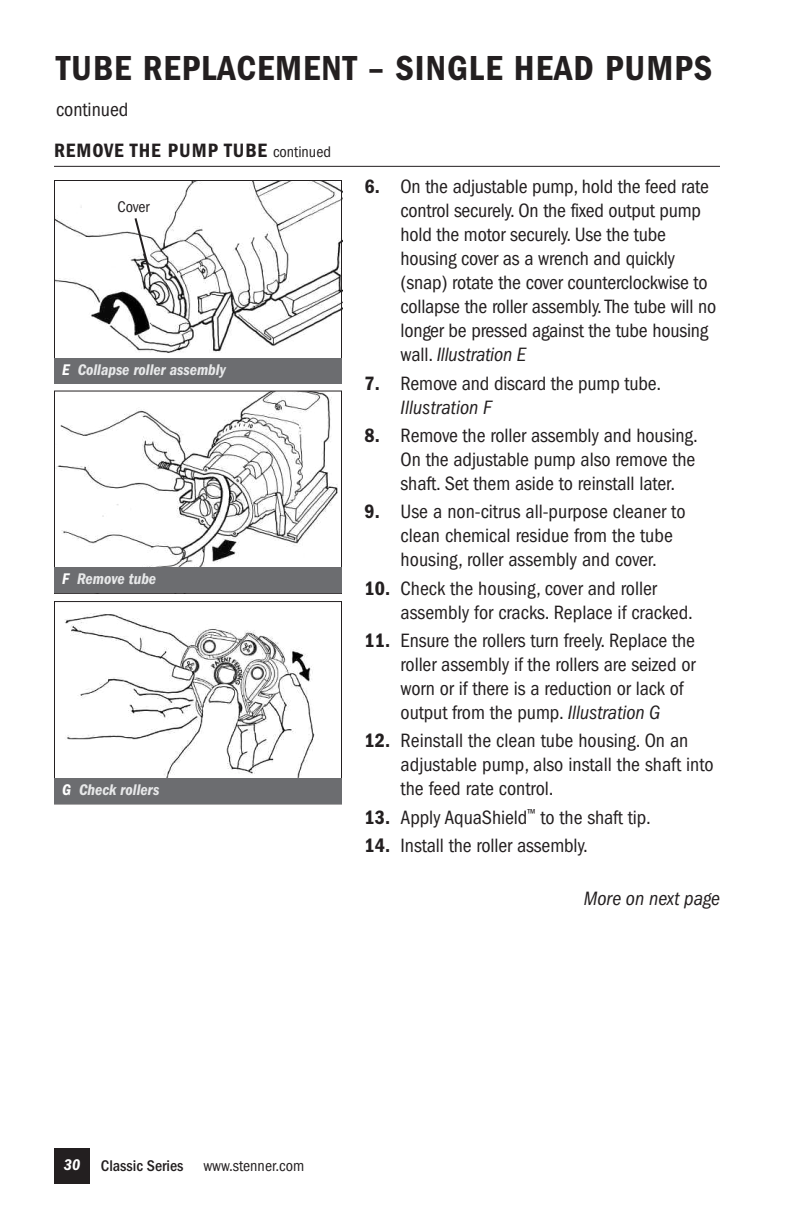
<style>
.page{position:relative;width:792px;height:1224px;background:#fff}
.page>*{position:absolute;margin:0;border:0;box-sizing:border-box;transform-origin:0 0}
.t1{font:600 condensed 36px "Franklin Gothic";letter-spacing:.03em;color:#231f20}
.t2{font:condensed 20px/24px "Franklin Gothic";letter-spacing:-.005em;color:#231f20}
.t3{font:600 condensed 20px "Franklin Gothic";letter-spacing:.05em;color:#231f20}
.t4{font:italic condensed 20px "Franklin Gothic";color:#231f20}
.t5{font:italic 600 condensed 16px "Franklin Gothic";color:#e7e8e9}
.t6{font:condensed 16px "Franklin Gothic";color:#231f20}
.t7{font:italic 600 condensed 16px "Franklin Gothic";color:#fff}
.s1{font-weight:400;font-size:16px}
.s2{color:#fff}
.s3{font-weight:600}
.s4{font-style:italic}
.s5{font-weight:500}
</style>
<div class="page">
<div style="left:54px;top:1148px;width:36px;height:36px;background:#231f20"></div>
<img style="left:56px;top:182px;width:287px;height:171px">
<div style="left:54px;top:180px;width:288px;height:203px;border:1px solid #231f20"></div>
<img style="left:56px;top:393px;width:281px;height:175px">
<div style="left:54px;top:391px;width:288px;height:203px;border:1px solid #231f20"></div>
<img style="left:56px;top:613px;width:277px;height:166px">
<div style="left:54px;top:601px;width:288px;height:203px;border:1px solid #231f20"></div>
<div style="left:54px;top:358px;width:288px;height:25px;background:#6c6d70"></div>
<div style="left:54px;top:779px;width:288px;height:25px;background:#6c6d70"></div>
<div style="left:54px;top:568px;width:288px;height:25px;background:#6c6d70"></div>
<svg style="left:133px;top:216px;width:20px;height:63px"></svg>
<hr style="left:54px;top:166px;width:666px;height:1px;background:#231f20">
<h1 class="t1" style="left:56px;top:56px;width:658px">TUBE REPLACEMENT – SINGLE HEAD PUMPS</h1>
<p class="t2" style="left:56px;top:99px;width:74px">continued</p>
<p class="t3" style="left:54px;top:144px;width:279px">REMOVE THE PUMP TUBE <span class="s1">continued</span></p>
<p class="t6" style="left:118px;top:202px;width:34px">Cover</p>
<p class="t5" style="left:62px;top:364px;width:165px"><span class="s2">E</span> Collapse roller assembly</p>
<p class="t5" style="left:62px;top:573px;width:96px"><span class="s2">F</span> Remove tube</p>
<p class="t5" style="left:62px;top:784px;width:99px"><span class="s2">G</span> Check rollers</p>
<p class="t2" style="left:401px;top:176px;width:317px;text-indent:-36px"><span class="s3">6.</span> On the adjustable pump, hold the feed rate control securely. On the fixed output pump hold the motor securely. Use the tube housing cover as a wrench and quickly (snap) rotate the cover counterclockwise to collapse the roller assembly.The tube will no longer be pressed against the tube housing wall. <span class="s4">Illustration E</span></p>
<p class="t2" style="left:401px;top:373px;width:262px;text-indent:-36px"><span class="s3">7.</span> Remove and discard the pump tube.<br><span class="s4">Illustration F</span></p>
<p class="t2" style="left:401px;top:425px;width:299px;text-indent:-36px"><span class="s3">8.</span> Remove the roller assembly and housing.<br>On the adjustable pump also remove the shaft. Set them aside to reinstall later.</p>
<p class="t2" style="left:401px;top:501px;width:286px;text-indent:-36px"><span class="s3">9.</span> Use a non-citrus all-purpose cleaner to clean chemical residue from the tube housing, roller assembly and cover.</p>
<p class="t2" style="left:401px;top:578px;width:294px;text-indent:-36px"><span class="s3">10.</span> Check the housing, cover and roller assembly for cracks. Replace if cracked.</p>
<p class="t2" style="left:401px;top:630px;width:296px;text-indent:-36px"><span class="s3">11.</span> Ensure the rollers turn freely. Replace the roller assembly if the rollers are seized or worn or if there is a reduction or lack of output from the pump. <span class="s4">Illustration G</span></p>
<p class="t2" style="left:401px;top:730px;width:315px;text-indent:-36px"><span class="s3">12.</span> Reinstall the clean tube housing. On an adjustable pump, also install the shaft into the feed rate control.</p>
<p class="t2" style="left:365px;top:807px;width:288px"><span class="s3">13.</span> Apply AquaShield<sup>™</sup> to the shaft tip.</p>
<p class="t2" style="left:365px;top:835px;width:225px"><span class="s3">14.</span> Install the roller assembly.</p>
<p class="t4" style="left:584px;top:891px;width:138px">More on next page</p>
<p class="t7" style="left:64px;top:1159px;width:18px">30</p>
<p class="t6" style="left:101px;top:1160px;width:205px"><span class="s5">Classic Series</span> www.stenner.com</p>
</div>
